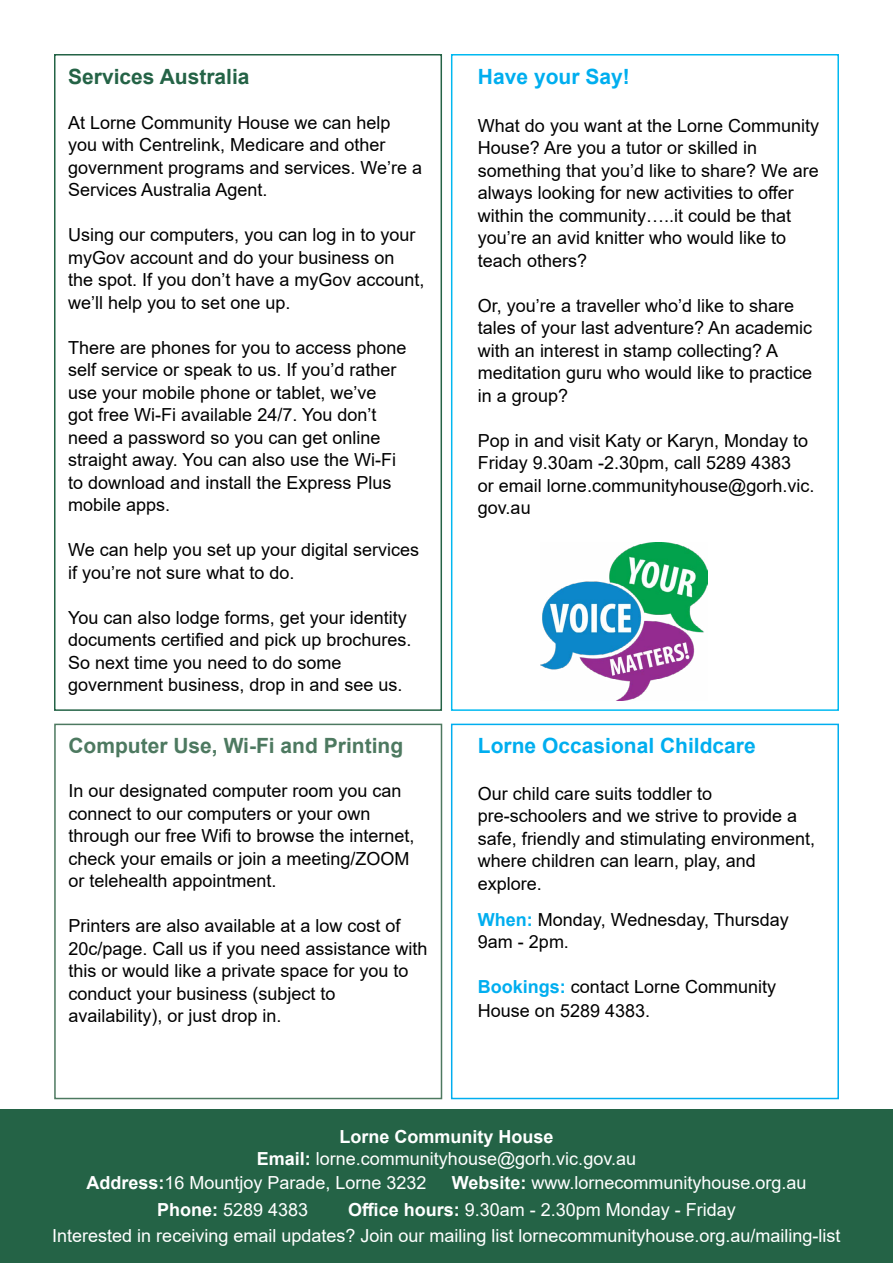
<style>
.page{position:relative;width:893px;height:1263px;background:#fff}
.page>*{position:absolute;margin:0;border:0;box-sizing:border-box;transform-origin:0 0}
.t1{font:700 21px "Arial";color:#00aeef}
.t2{font:700 21px "Arial";color:#4d7960}
.t3{font:700 21px "Arial";color:#246346}
.t4{font:18px/22.5px "Arial";color:#000}
.t5{font:18px/25.5px "Arial";color:#fff}
.t6{font:700 18px "Arial";color:#fff}
.s1{font-weight:700;color:#00aeef}
.s2{font-weight:700}
</style>
<div class="page">
<div style="left:0;top:1110px;width:893px;height:153px;background:#246346"></div>
<div style="left:54px;top:54px;width:388px;height:657px;border:2px solid #246346"></div>
<div style="left:54px;top:724px;width:388px;height:375px;border:2px solid #4d7960"></div>
<div style="left:451px;top:724px;width:388px;height:375px;border:2px solid #00aeef"></div>
<img style="left:540px;top:542px;width:167px;height:159px">
<div style="left:451px;top:54px;width:388px;height:657px;border:2px solid #00b9f1"></div>
<p class="t3" style="left:68px;top:61px;width:183px">Services Australia</p>
<p class="t4" style="left:68px;top:111px;width:355px">At Lorne Community House we can help you with Centrelink, Medicare and other government programs and services. We’re a Services Australia Agent.</p>
<p class="t4" style="left:68px;top:223px;width:358px">Using our computers, you can log in to your myGov account and do your business on<br>the spot. If you don’t have a myGov account, we’ll help you to set one up.</p>
<p class="t4" style="left:68px;top:336px;width:340px">There are phones for you to access phone self service or speak to us. If you’d rather use your mobile phone or tablet, we’ve<br>got free Wi-Fi available 24/7. You don’t need a password so you can get online straight away. You can also use the Wi-Fi to download and install the Express Plus mobile apps.</p>
<p class="t4" style="left:68px;top:538px;width:352px">We can help you set up your digital services if you’re not sure what to do.</p>
<p class="t4" style="left:68px;top:606px;width:345px">You can also lodge forms, get your identity documents certified and pick up brochures.<br>So next time you need to do some government business, drop in and see us.</p>
<p class="t2" style="left:68px;top:731px;width:336px">Computer Use, Wi-Fi and Printing</p>
<p class="t4" style="left:68px;top:780px;width:348px">In our designated computer room you can connect to our computers or your own through our free Wifi to browse the internet, check your emails or join a meeting/ZOOM or telehealth appointment.</p>
<p class="t4" style="left:68px;top:915px;width:361px">Printers are also available at a low cost of 20c/page. Call us if you need assistance with this or would like a private space for you to conduct your business (subject to availability), or just drop in.</p>
<p class="t1" style="left:478px;top:61px;width:153px">Have your Say!</p>
<p class="t4" style="left:478px;top:114px;width:343px">What do you want at the Lorne Community House? Are you a tutor or skilled in something that you’d like to share? We are always looking for new activities to offer within the community…..it could be that you’re an avid knitter who would like to teach others?</p>
<p class="t4" style="left:478px;top:294px;width:336px">Or, you’re a traveller who’d like to share tales of your last adventure? An academic with an interest in stamp collecting? A meditation guru who would like to practice in a group?</p>
<p class="t4" style="left:478px;top:429px;width:338px">Pop in and visit Katy or Karyn, Monday to<br>Friday 9.30am -2.30pm, call 5289 4383<br>or email lorne.communityhouse@gorh.vic. gov.au</p>
<p class="t1" style="left:478px;top:731px;width:279px">Lorne Occasional Childcare</p>
<p class="t4" style="left:478px;top:782px;width:339px">Our child care suits toddler to pre-schoolers and we strive to provide a safe, friendly and stimulating environment, where children can learn, play, and explore.</p>
<p class="t4" style="left:478px;top:908px;width:312px"><span class="s1">When:</span> Monday, Wednesday, Thursday<br>9am - 2pm.</p>
<p class="t4" style="left:478px;top:975px;width:300px;line-height:24px"><span class="s1">Bookings:</span> contact Lorne Community<br>House on 5289 4383.</p>
<p class="t6" style="left:339px;top:1124px;width:216px">Lorne Community House</p>
<p class="t5" style="left:257px;top:1146px;width:381px"><span class="s2">Email:</span> lorne.communityhouse@gorh.vic.gov.au</p>
<p class="t5" style="left:86px;top:1170px;width:342px"><span class="s2">Address:</span>16 Mountjoy Parade, Lorne 3232</p>
<p class="t5" style="left:452px;top:1170px;width:356px"><span class="s2">Website:</span> www.lornecommunityhouse.org.au</p>
<p class="t5" style="left:157px;top:1197px;width:153px"><span class="s2">Phone:</span> 5289 4383</p>
<p class="t5" style="left:52px;top:1197px;width:790px;text-indent:296px"><span class="s2">Office hours:</span> 9.30am - 2.30pm Monday - Friday<br>Interested in receiving email updates? Join our mailing list lornecommunityhouse.org.au/mailing-list</p>
</div>
